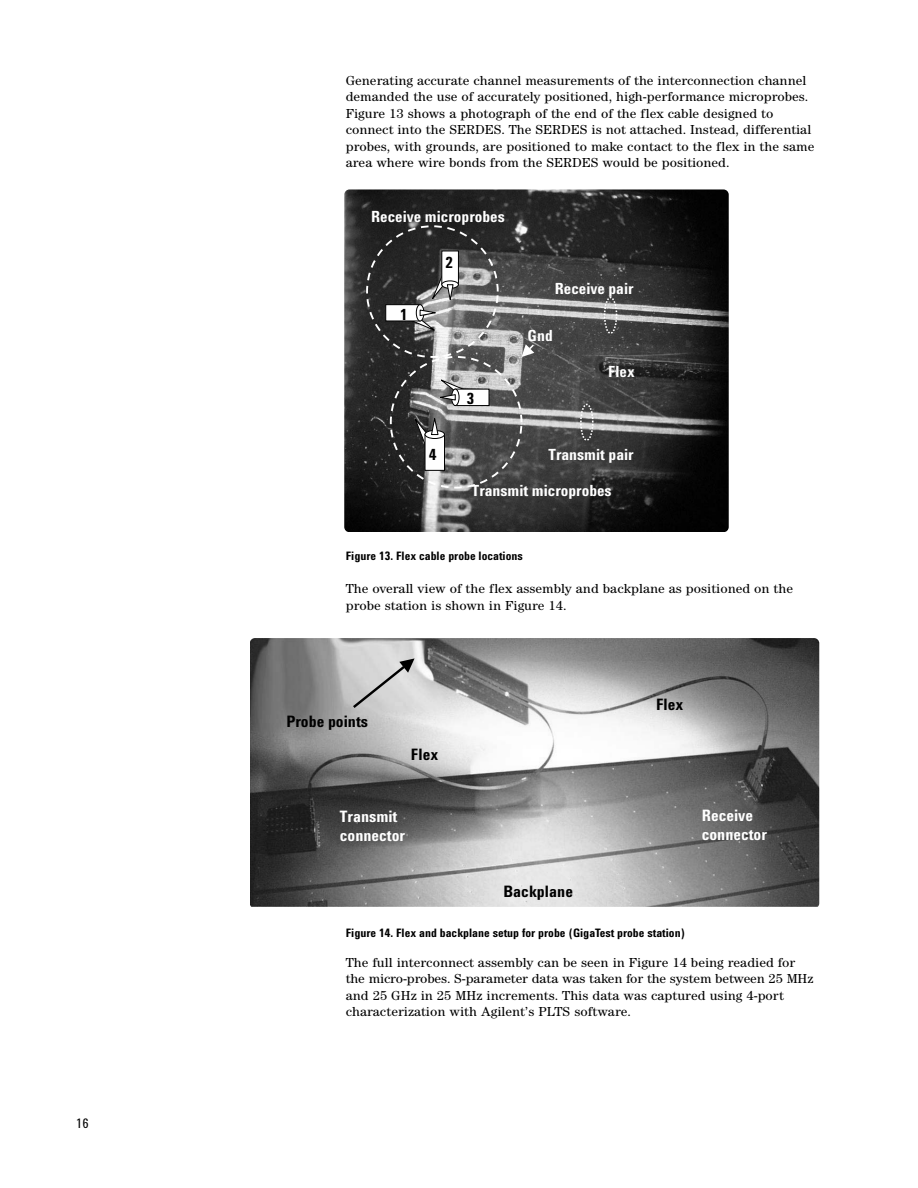
<style>
.page{position:relative;width:918px;height:1188px;background:#fff}
.page>*{position:absolute;margin:0;border:0;box-sizing:border-box;transform-origin:0 0}
.t1{font:700 16.2px/19.2px "Agilent Cond";color:#fff}
.t2{font:700 16.2px "Agilent Cond";color:#000}
.t3{font:700 15.9px "Agilent Cond";color:#fff}
.t4{font:700 15.9px "Agilent Cond";color:#000}
.t5{font:13.5px/16.5px "Agilent Century ITC";color:#000}
.t6{font:13.5px "Agilent Cond";color:#000}
.t7{font:700 12px "Agilent Cond";color:#000}
</style>
<div class="page">
<img style="left:251px;top:638px;width:568px;height:268px">
<svg style="left:350px;top:658px;width:65px;height:52px;background:#c4c4c4"></svg>
<img style="left:344px;top:189px;width:385px;height:342px;border-radius:5px">
<svg style="left:579px;top:296px;width:39px;height:146px;background:#5f5f5f"></svg>
<svg style="left:365px;top:224px;width:171px;height:266px;background:#626262"></svg>
<p class="t6" style="left:76px;top:1119px;width:14px">16</p>
<p class="t5" style="left:346px;top:73px;width:470px">Generating accurate channel measurements of the interconnection channel demanded the use of accurately positioned, high-performance microprobes.<br>Figure 13 shows a photograph of the end of the flex cable designed to connect into the SERDES. The SERDES is not attached. Instead, differential probes, with grounds, are positioned to make contact to the flex in the same area where wire bonds from the SERDES would be positioned.</p>
<p class="t3" style="left:371px;top:211px;width:135px">Receive microprobes</p>
<p class="t4" style="left:400px;top:308px;width:9px">1</p>
<p class="t4" style="left:446px;top:257px;width:9px">2</p>
<p class="t4" style="left:467px;top:393px;width:9px">3</p>
<p class="t3" style="left:555px;top:282px;width:80px">Receive pair</p>
<p class="t3" style="left:528px;top:330px;width:27px">Gnd</p>
<p class="t3" style="left:608px;top:366px;width:28px">Flex</p>
<p class="t4" style="left:429px;top:449px;width:9px">4</p>
<p class="t3" style="left:549px;top:449px;width:87px">Transmit pair</p>
<p class="t3" style="left:472px;top:484px;width:141px">Transmit microprobes</p>
<p class="t7" style="left:346px;top:552px;width:179px">Figure 13. Flex cable probe locations</p>
<p class="t5" style="left:346px;top:582px;width:449px">The overall view of the flex assembly and backplane as positioned on the probe station is shown in Figure 14.</p>
<p class="t2" style="left:286px;top:716px;width:83px">Probe points</p>
<p class="t2" style="left:411px;top:748px;width:29px">Flex</p>
<p class="t1" style="left:340px;top:809px;width:67px">Transmit connector</p>
<p class="t2" style="left:503px;top:886px;width:71px">Backplane</p>
<p class="t2" style="left:656px;top:699px;width:29px">Flex</p>
<p class="t1" style="left:702px;top:807px;width:67px">Receive connector</p>
<p class="t7" style="left:346px;top:929px;width:341px">Figure 14. Flex and backplane setup for probe (GigaTest probe station)</p>
<p class="t5" style="left:346px;top:955px;width:469px">The full interconnect assembly can be seen in Figure 14 being readied for the micro-probes. S-parameter data was taken for the system between 25 MHz and 25 GHz in 25 MHz increments. This data was captured using 4-port characterization with Agilent’s PLTS software.</p>
</div>
